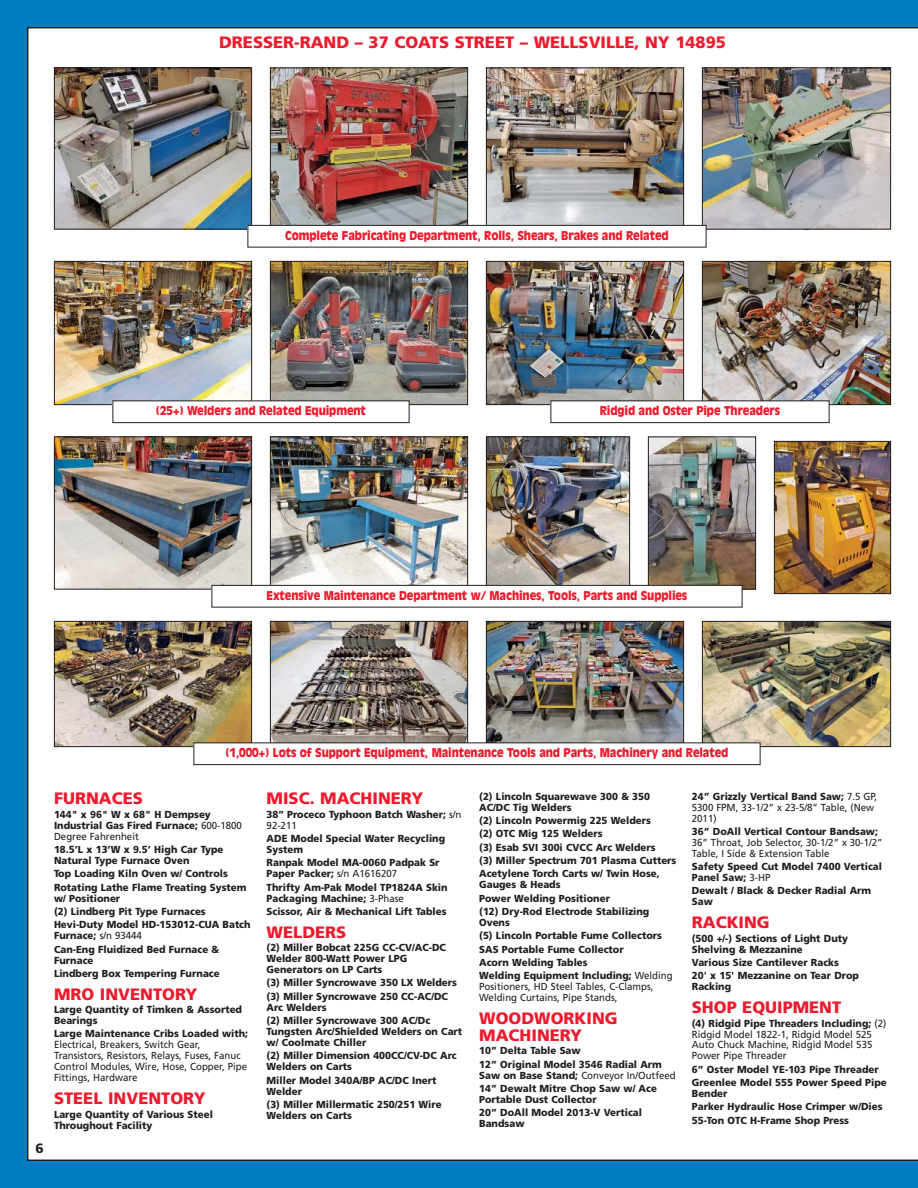
<style>
.page{position:relative;width:918px;height:1188px;background:#fff}
.page>*{position:absolute;margin:0;border:0;box-sizing:border-box;transform-origin:0 0}
.t1{font:900 16.5px/17px "Frutiger";color:#ed1b2d}
.t2{font:900 13.5px "Frutiger";color:#231f20}
.t3{font:900 12px "Antique Olive";letter-spacing:-.01em;color:#ed1b2d;scale:.9 1}
.t4{font:900 10.2px/13.4px "Frutiger";color:#231f20;scale:.95 1}
.t5{font:10.2px/10.9px "Frutiger";color:#231f20;scale:.95 1}
.s1{font-weight:400}
.s2{font-weight:900}
</style>
<div class="page">
<img style="left:0;top:0;width:918px;height:1188px">
<h1 class="t1" style="left:219px;top:35px;width:508px">DRESSER-RAND – 37 COATS STREET – WELLSVILLE, NY 14895</h1>
<p class="t3" style="left:285px;top:231px;width:428px">Complete Fabricating Department, Rolls, Shears, Brakes and Related</p>
<p class="t3" style="left:156px;top:406px;width:235px">(25+) Welders and Related Equipment</p>
<p class="t3" style="left:600px;top:406px;width:202px">Ridgid and Oster Pipe Threaders</p>
<p class="t3" style="left:267px;top:591px;width:469px">Extensive Maintenance Department w/ Machines, Tools, Parts and Supplies</p>
<p class="t3" style="left:226px;top:748px;width:560px">(1,000+) Lots of Support Equipment, Maintenance Tools and Parts, Machinery and Related</p>
<h2 class="t2" style="left:36px;top:1143px;width:10px">6</h2>
<h1 class="t1" style="left:54px;top:791px;width:90px">FURNACES</h1>
<p class="t4" style="left:54px;top:809px;width:199px;line-height:10.9px">144" x 96" W x 68" H Dempsey<br>Industrial Gas Fired Furnace; <span class="s1">600-1800<br>Degree Fahrenheit</span></p>
<p class="t4" style="left:54px;top:845px;width:180px;line-height:10.9px">18.5’L x 13’W x 9.5’ High Car Type<br>Natural Type Furnace Oven</p>
<p class="t4" style="left:54px;top:868px;width:204px">Top Loading Kiln Oven w/ Controls<br>Rotating Lathe Flame Treating System</p>
<p class="t4" style="left:54px;top:892px;width:208px">w/ Positioner<br>(2) Lindberg Pit Type Furnaces<br>Hevi-Duty Model HD-153012-CUA Batch</p>
<p class="t4" style="left:54px;top:930px;width:175px">Furnace; <span class="s1">s/n 93444<br></span>Can-Eng Fluidized Bed Furnace &amp;</p>
<p class="t4" style="left:54px;top:954px;width:176px">Furnace<br>Lindberg Box Tempering Furnace</p>
<h1 class="t1" style="left:54px;top:987px;width:145px">MRO INVENTORY</h1>
<p class="t4" style="left:54px;top:1005px;width:199px;line-height:10.9px">Large Quantity of Timken &amp; Assorted<br>Bearings</p>
<p class="t4" style="left:54px;top:1028px;width:206px">Large Maintenance Cribs Loaded with;</p>
<p class="t5" style="left:54px;top:1040px;width:205px">Electrical, Breakers, Switch Gear, Transistors, Resistors, Relays, Fuses, Fanuc Control Modules, Wire, Hose, Copper, Pipe Fittings, Hardware</p>
<h1 class="t1" style="left:54px;top:1091px;width:153px">STEEL INVENTORY</h1>
<p class="t4" style="left:54px;top:1109px;width:169px;line-height:10.9px">Large Quantity of Various Steel<br>Throughout Facility</p>
<h1 class="t1" style="left:267px;top:791px;width:158px">MISC. MACHINERY</h1>
<p class="t4" style="left:267px;top:809px;width:207px;line-height:10.9px">38’’ Proceco Typhoon Batch Washer; <span class="s1">s/n<br>92-211</span></p>
<p class="t4" style="left:267px;top:834px;width:189px;line-height:10.9px">ADE Model Special Water Recycling<br>System</p>
<p class="t4" style="left:267px;top:858px;width:184px;line-height:10.9px">Ranpak Model MA-0060 Padpak Sr<br>Paper Packer; <span class="s1">s/n A1616207</span></p>
<p class="t4" style="left:267px;top:882px;width:192px;line-height:10.9px">Thrifty Am-Pak Model TP1824A Skin<br>Packaging Machine; <span class="s1">3-Phase</span></p>
<p class="t4" style="left:267px;top:905px;width:191px">Scissor, Air &amp; Mechanical Lift Tables</p>
<h1 class="t1" style="left:267px;top:925px;width:81px">WELDERS</h1>
<p class="t4" style="left:267px;top:943px;width:190px;line-height:10.9px">(2) Miller Bobcat 225G CC-CV/AC-DC<br>Welder 800-Watt Power LPG<br>Generators on LP Carts</p>
<p class="t4" style="left:267px;top:977px;width:202px">(3) Miller Syncrowave 350 LX Welders (3) Miller Syncrowave 250 CC-AC/DC</p>
<p class="t4" style="left:267px;top:1001px;width:174px">Arc Welders<br>(2) Miller Syncrowave 300 AC/Dc</p>
<p class="t4" style="left:267px;top:1027px;width:207px;line-height:10.9px">Tungsten Arc/Shielded Welders on Cart w/ Coolmate Chiller</p>
<p class="t4" style="left:267px;top:1051px;width:202px;line-height:10.9px">(2) Miller Dimension 400CC/CV-DC Arc<br>Welders on Carts</p>
<p class="t4" style="left:267px;top:1075px;width:180px;line-height:10.9px">Miller Model 340A/BP AC/DC Inert<br>Welder</p>
<p class="t4" style="left:267px;top:1100px;width:186px;line-height:10.9px">(3) Miller Millermatic 250/251 Wire<br>Welders on Carts</p>
<p class="t4" style="left:479px;top:791px;width:181px;line-height:10.9px">(2) Lincoln Squarewave 300 &amp; 350<br>AC/DC Tig Welders</p>
<p class="t4" style="left:479px;top:815px;width:209px">(2) Lincoln Powermig 225 Welders<br>(2) OTC Mig 125 Welders<br>(3) Esab SVI 300i CVCC Arc Welders<br>(3) Miller Spectrum 701 Plasma Cutters<br>Acetylene Torch Carts w/ Twin Hose,</p>
<p class="t4" style="left:479px;top:879px;width:181px">Gauges &amp; Heads<br>Power Welding Positioner<br>(12) Dry-Rod Electrode Stabilizing</p>
<p class="t4" style="left:479px;top:917px;width:205px">Ovens<br>(5) Lincoln Portable Fume Collectors<br>SAS Portable Fume Collector<br>Acorn Welding Tables<br>Welding Equipment Including; <span class="s1">Welding</span></p>
<p class="t5" style="left:479px;top:982px;width:185px">Positioners, HD Steel Tables, C-Clamps,<br>Welding Curtains, Pipe Stands,</p>
<h1 class="t1" style="left:479px;top:1011px;width:140px">WOODWORKING<br>MACHINERY</h1>
<p class="t4" style="left:479px;top:1045px;width:194px">10” Delta Table Saw<br>12” Original Model 3546 Radial Arm</p>
<p class="t4" style="left:479px;top:1069px;width:208px">Saw on Base Stand; <span class="s1">Conveyor In/Outfeed<br></span>14” Dewalt Mitre Chop Saw w/ Ace</p>
<p class="t4" style="left:479px;top:1094px;width:173px">Portable Dust Collector<br>20” DoAll Model 2013-V Vertical</p>
<p class="t4" style="left:479px;top:1118px;width:49px">Bandsaw</p>
<p class="t5" style="left:692px;top:791px;width:197px"><span class="s2">24” Grizzly Vertical Band Saw;</span> 7.5 GP,<br>5300 FPM, 33-1/2” x 23-5/8” Table, (New<br>2011)</p>
<p class="t4" style="left:692px;top:825px;width:197px">36” DoAll Vertical Contour Bandsaw;</p>
<p class="t5" style="left:692px;top:838px;width:202px">36” Throat, Job Selector, 30-1/2” x 30-1/2”<br>Table, I Side &amp; Extension Table</p>
<p class="t4" style="left:692px;top:862px;width:202px;line-height:10.9px">Safety Speed Cut Model 7400 Vertical<br>Panel Saw; <span class="s1">3-HP</span></p>
<p class="t4" style="left:692px;top:886px;width:190px;line-height:10.9px">Dewalt / Black &amp; Decker Radial Arm<br>Saw</p>
<h1 class="t1" style="left:692px;top:915px;width:79px">RACKING</h1>
<p class="t4" style="left:692px;top:933px;width:166px;line-height:10.9px">(500 +/-) Sections of Light Duty<br>Shelving &amp; Mezzanine</p>
<p class="t4" style="left:692px;top:957px;width:177px">Various Size Cantilever Racks<br>20' x 15' Mezzanine on Tear Drop</p>
<p class="t4" style="left:692px;top:981px;width:43px">Racking</p>
<h1 class="t1" style="left:692px;top:1000px;width:151px">SHOP EQUIPMENT</h1>
<p class="t5" style="left:692px;top:1018px;width:206px"><span class="s2">(4) Ridgid Pipe Threaders Including;</span> (2)<br>Ridgid Model 1822-1, Ridgid Model 525<br>Auto Chuck Machine, Ridgid Model 535<br>Power Pipe Threader</p>
<p class="t4" style="left:692px;top:1063px;width:207px">6” Oster Model YE-103 Pipe Threader<br>Greenlee Model 555 Power Speed Pipe</p>
<p class="t4" style="left:692px;top:1088px;width:202px">Bender<br>Parker Hydraulic Hose Crimper w/Dies<br>55-Ton OTC H-Frame Shop Press</p>
</div>
